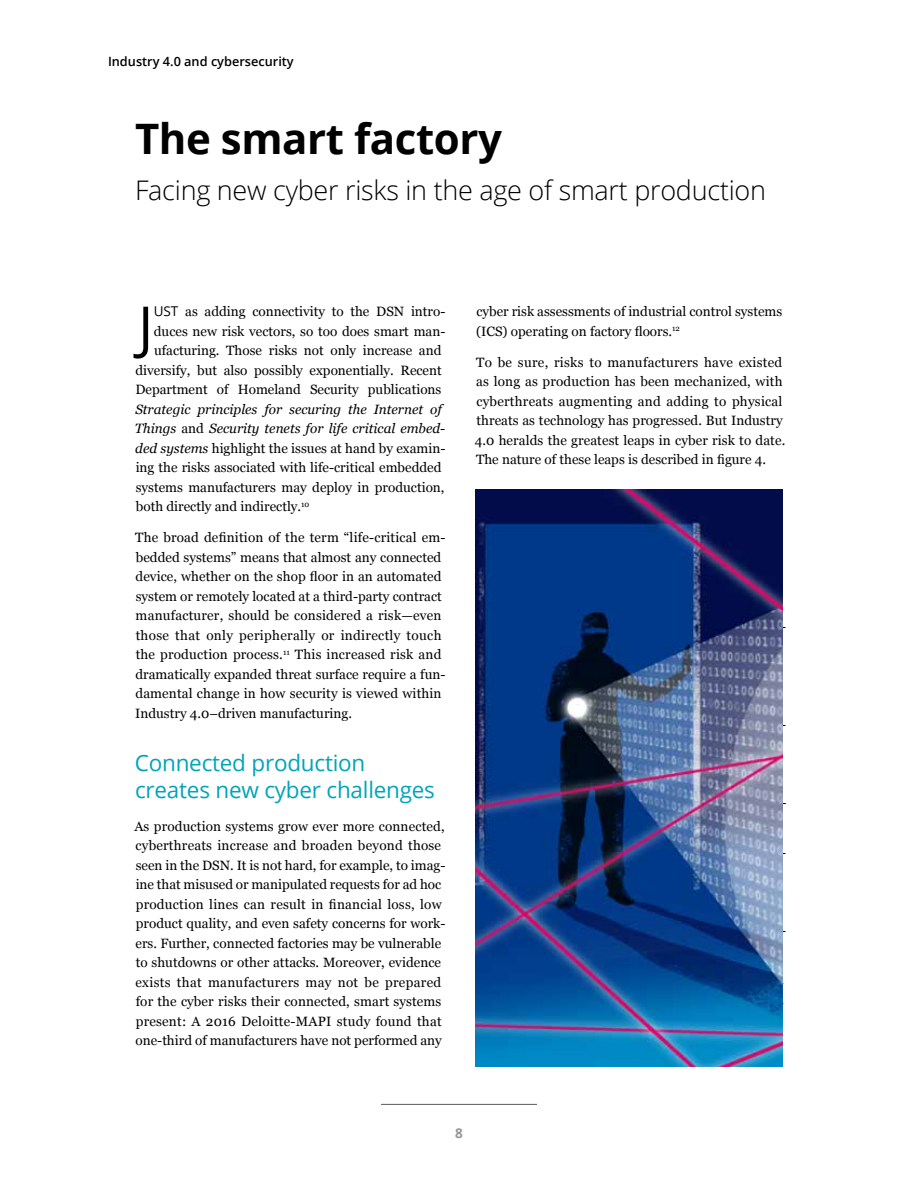
<style>
.page{position:relative;width:918px;height:1188px;background:#fff}
.page>*{position:absolute;margin:0;border:0;box-sizing:border-box;transform-origin:0 0}
.t1{font:57.6px "Open Sans";color:#000}
.t2{font:700 42px "Open Sans";letter-spacing:-.01em;color:#000}
.t3{font:300 27px "Open Sans";letter-spacing:-.01em;color:#000}
.t4{font:22.5px/27px "Open Sans";letter-spacing:-.01em;color:#00a5b8}
.t5{font:13.5px/19.5px "Georgia";color:#000}
.t6{font:700 13.5px "Open Sans";color:#939598}
.t7{font:600 12.75px "Open Sans";color:#000}
.s1{font-family:"Open Sans"}
.s2{font-style:italic}
</style>
<div class="page">
<hr style="left:381px;top:1104px;width:156px;height:1px;background:#58595b">
<img style="left:476px;top:489px;width:307px;height:577px">
<p class="t7" style="left:108px;top:53px;width:187px">Industry 4.0 and cybersecurity</p>
<h2 class="t2" style="left:135px;top:109px;width:369px">The smart factory</h2>
<h3 class="t3" style="left:135px;top:172px;width:633px">Facing new cyber risks in the age of smart production</h3>
<p class="t5" style="left:135px;top:301px;width:312px;text-align:right"><span class="s1">UST</span> as adding connectivity to the DSN intro&shy;duces new risk vectors, so too does smart man&shy;ufacturing. Those risks not only increase and diversify, but also possibly exponentially. Recent Department of Homeland Security publications</p>
<p class="t5" style="left:135px;top:399px;width:312px"><span class="s2">Strategic principles for securing the Internet of Things</span> and <span class="s2">Security tenets for life critical embed&shy;ded systems</span> highlight the issues at hand by examin&shy;ing the risks associated with life-critical embedded systems manufacturers may deploy in production, both directly and indirectly.<sup>10</sup></p>
<p class="t5" style="left:135px;top:527px;width:312px">The broad definition of the term “life-critical em&shy;bedded systems” means that almost any connected device, whether on the shop floor in an automated system or remotely located at a third-party contract manufacturer, should be considered a risk—even those that only peripherally or indirectly touch the production process.<sup>11</sup> This increased risk and dramatically expanded threat surface require a fun&shy;damental change in how security is viewed within Industry 4.0–driven manufacturing.</p>
<h3 class="t4" style="left:135px;top:749px;width:302px">Connected production creates new cyber challenges</h3>
<p class="t5" style="left:134px;top:816px;width:313px">As production systems grow ever more connected, cyberthreats increase and broaden beyond those seen in the DSN. It is not hard, for example, to imag&shy;ine that misused or manipulated requests for ad hoc production lines can result in financial loss, low product quality, and even safety concerns for work&shy;ers. Further, connected factories may be vulnerable to shutdowns or other attacks. Moreover, evidence exists that manufacturers may not be prepared for the cyber risks their connected, smart systems present: A 2016 Deloitte-MAPI study found that one-third of manufacturers have not performed any</p>
<h1 class="t1" style="left:138px;top:287px;width:17px">J</h1>
<p class="t5" style="left:476px;top:301px;width:308px">cyber risk assessments of industrial control systems (ICS) operating on factory floors.<sup>12</sup></p>
<p class="t5" style="left:475px;top:352px;width:312px">To be sure, risks to manufacturers have existed as long as production has been mechanized, with cyberthreats augmenting and adding to physical threats as technology has progressed. But Industry 4.0 heralds the greatest leaps in cyber risk to date.<br>The nature of these leaps is described in figure 4.</p>
<p class="t6" style="left:455px;top:1123px;width:9px">8</p>
</div>
